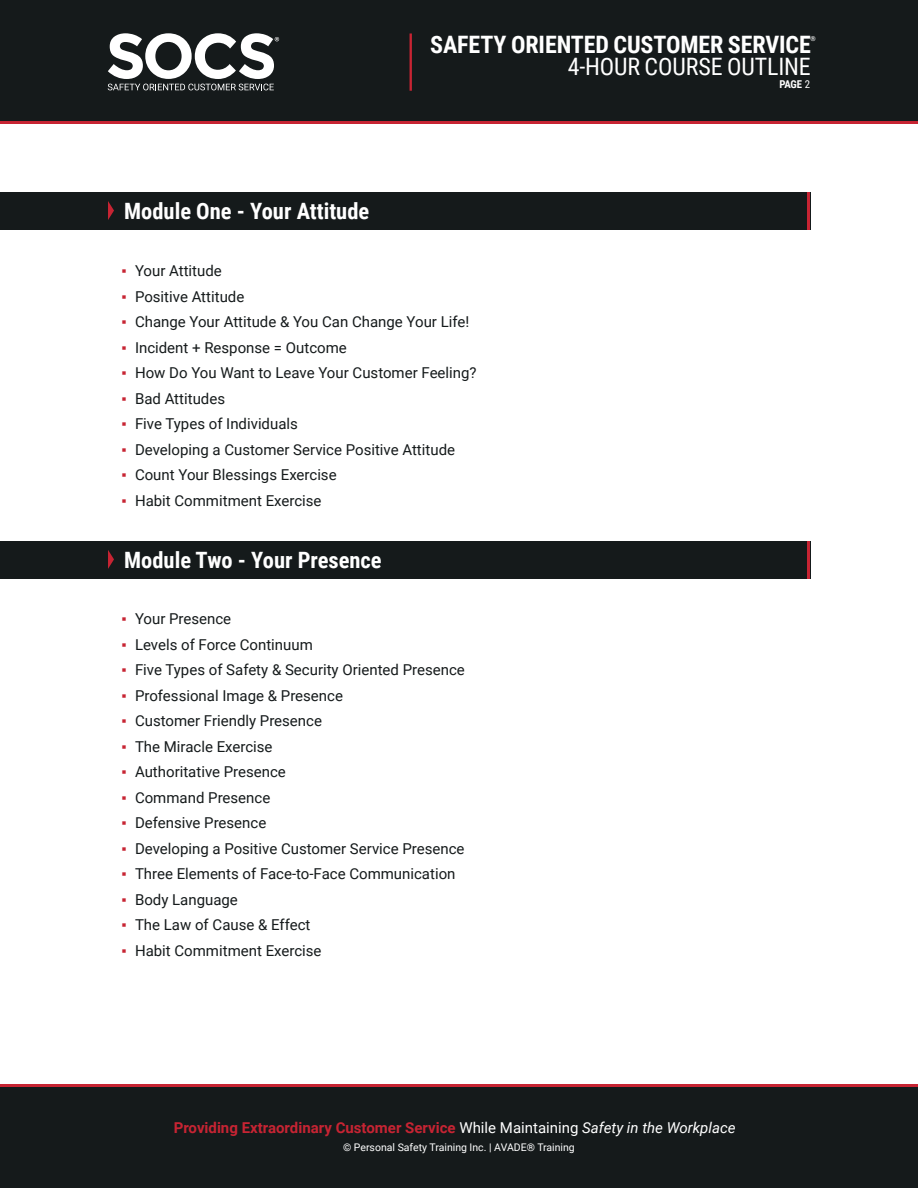
<style>
.page{position:relative;width:918px;height:1188px;background:#fff}
.page>*{position:absolute;margin:0;border:0;box-sizing:border-box;transform-origin:0 0}
.t1{font:700 24px "Roboto Condensed";letter-spacing:-.005em;color:#fff}
.t2{font:24px "Roboto Condensed";letter-spacing:-.005em;color:#fff}
.t3{font:700 22.5px "Roboto Condensed";color:#fff}
.t4{font:15px "Roboto";color:#151a1b}
.t5{font:700 15px "Roboto";color:#c72433}
.t6{font:700 10.8px "Roboto Condensed";color:#fff}
.t7{font:10.5px "Roboto";color:#fff}
.t8{font:700 6.75px "Roboto Condensed";color:#fff}
.s1{font-family:"Arial";color:#c72433}
.s2{font-weight:400}
.s3{font-weight:400;color:#fff}
.s4{font-weight:400;font-style:italic;color:#fff}
</style>
<div class="page">
<div style="left:0;top:10px;width:918px;height:114px;background:#c72433"></div>
<div style="left:0;top:0;width:918px;height:121px;background:#151a1b"></div>
<hr style="left:410px;top:33px;width:2px;height:58px;background:#c72433">
<svg style="left:108px;top:33px;width:171px;height:57px"></svg>
<div style="left:0;top:1084px;width:918px;height:62px;background:#c72433"></div>
<div style="left:0;top:1087px;width:918px;height:101px;background:#151a1b"></div>
<div style="left:0;top:192px;width:810px;height:38px;background:#151a1b"></div>
<hr style="left:808px;top:192px;width:2px;height:38px;background:#c72433">
<svg style="left:108px;top:201px;width:6px;height:19px"></svg>
<div style="left:0;top:541px;width:810px;height:37px;background:#151a1b"></div>
<hr style="left:808px;top:541px;width:2px;height:37px;background:#c72433">
<svg style="left:108px;top:550px;width:6px;height:19px"></svg>
<h1 class="t1" style="left:430px;top:27px;width:382px">SAFETY ORIENTED CUSTOMER SERVICE</h1>
<h1 class="t2" style="left:568px;top:50px;width:245px">4-HOUR COURSE OUTLINE</h1>
<p class="t8" style="left:811px;top:34px;width:7px">®</p>
<p class="t3" style="left:124px;top:195px;width:247px">Module One - Your Attitude</p>
<p class="t4" style="left:122px;top:260px;width:102px"><span class="s1">▪</span> Your Attitude</p>
<p class="t4" style="left:122px;top:286px;width:124px"><span class="s1">▪</span> Positive Attitude</p>
<p class="t4" style="left:122px;top:311px;width:349px"><span class="s1">▪</span> Change Your Attitude &amp; You Can Change Your Life!</p>
<p class="t4" style="left:122px;top:337px;width:227px"><span class="s1">▪</span> Incident + Response = Outcome</p>
<p class="t4" style="left:122px;top:362px;width:357px"><span class="s1">▪</span> How Do You Want to Leave Your Customer Feeling?</p>
<p class="t4" style="left:122px;top:388px;width:105px"><span class="s1">▪</span> Bad Attitudes</p>
<p class="t4" style="left:122px;top:413px;width:178px"><span class="s1">▪</span> Five Types of Individuals</p>
<p class="t4" style="left:122px;top:439px;width:335px"><span class="s1">▪</span> Developing a Customer Service Positive Attitude</p>
<p class="t4" style="left:122px;top:464px;width:217px"><span class="s1">▪</span> Count Your Blessings Exercise</p>
<p class="t4" style="left:122px;top:490px;width:202px"><span class="s1">▪</span> Habit Commitment Exercise</p>
<p class="t3" style="left:124px;top:544px;width:259px">Module Two - Your Presence</p>
<p class="t4" style="left:122px;top:608px;width:111px"><span class="s1">▪</span> Your Presence</p>
<p class="t4" style="left:122px;top:634px;width:193px"><span class="s1">▪</span> Levels of Force Continuum</p>
<p class="t4" style="left:122px;top:659px;width:345px"><span class="s1">▪</span> Five Types of Safety &amp; Security Oriented Presence</p>
<p class="t4" style="left:122px;top:685px;width:223px"><span class="s1">▪</span> Professional Image &amp; Presence</p>
<p class="t4" style="left:122px;top:710px;width:202px"><span class="s1">▪</span> Customer Friendly Presence</p>
<p class="t4" style="left:122px;top:736px;width:153px"><span class="s1">▪</span> The Miracle Exercise</p>
<p class="t4" style="left:122px;top:761px;width:166px"><span class="s1">▪</span> Authoritative Presence</p>
<p class="t4" style="left:122px;top:787px;width:150px"><span class="s1">▪</span> Command Presence</p>
<p class="t4" style="left:122px;top:812px;width:146px"><span class="s1">▪</span> Defensive Presence</p>
<p class="t4" style="left:122px;top:838px;width:345px"><span class="s1">▪</span> Developing a Positive Customer Service Presence</p>
<p class="t4" style="left:122px;top:863px;width:336px"><span class="s1">▪</span> Three Elements of Face-to-Face Communication</p>
<p class="t4" style="left:122px;top:889px;width:118px"><span class="s1">▪</span> Body Language</p>
<p class="t4" style="left:122px;top:914px;width:191px"><span class="s1">▪</span> The Law of Cause &amp; Effect</p>
<p class="t4" style="left:122px;top:940px;width:202px"><span class="s1">▪</span> Habit Commitment Exercise</p>
<p class="t6" style="left:779px;top:77px;width:32px">PAGE <span class="s2">2</span></p>
<p class="t5" style="left:174px;top:1117px;width:563px">Providing Extraordinary Customer Service <span class="s3">While Maintaining</span> <span class="s4">Safety in the Workplace</span></p>
<p class="t7" style="left:343px;top:1139px;width:233px">© Personal Safety Training Inc. | AVADE® Training</p>
</div>
